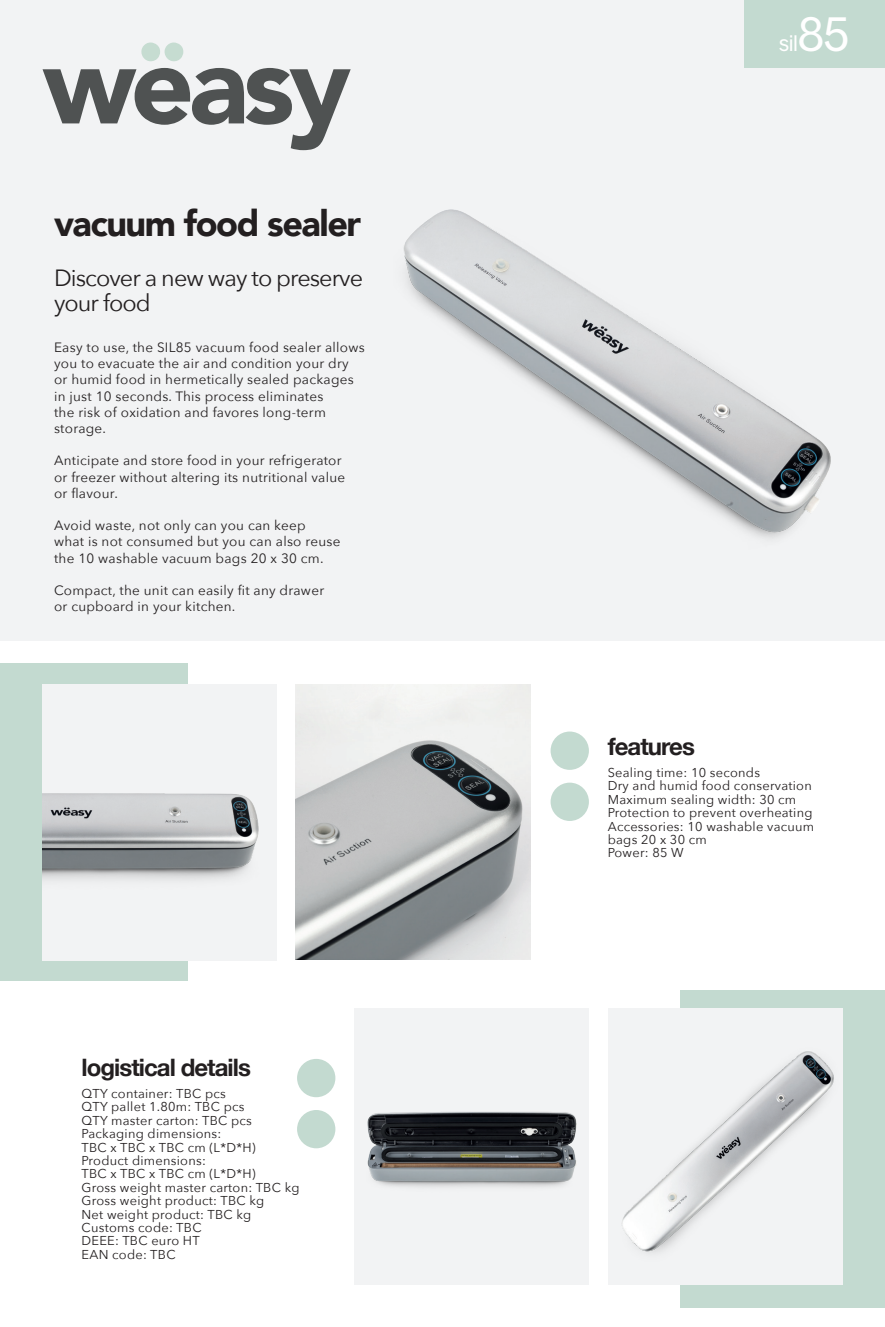
<style>
.page{position:relative;width:885px;height:1327px;background:#fff}
.page>*{position:absolute;margin:0;border:0;box-sizing:border-box;transform-origin:0 0}
.t1{font:900 36px "Avenir";letter-spacing:-.04em;color:#231f20}
.t2{font:700 24px "Helvetica Neue";letter-spacing:-.04em;color:#231f20}
.t3{font:23.4px/25px "Avenir Next";letter-spacing:-.04em;color:#231f20}
.t4{font:22.8px "Radnika Next";color:#fff}
.t5{font:13.5px/16.2px "Avenir Next";letter-spacing:.02em;color:#231f20}
.t6{font:12.9px/13.4px "Avenir Next";letter-spacing:.02em;color:#231f20}
.s1{font-size:48.75px}
</style>
<div class="page">
<div style="left:0;top:0;width:884px;height:640px;background:#f2f3f4"></div>
<div style="left:680px;top:990px;width:204px;height:317px;background:#c3dad0"></div>
<div style="left:0;top:663px;width:188px;height:318px;background:#c3dad0"></div>
<div style="left:354px;top:1008px;width:235px;height:276px;background:#f2f3f4"></div>
<div style="left:607px;top:1008px;width:235px;height:276px;background:#f2f3f4"></div>
<svg style="left:141px;top:43px;width:42px;height:18px"></svg>
<svg style="left:43px;top:68px;width:307px;height:82px"></svg>
<div style="left:550px;top:731px;width:39px;height:39px;background:#c3dad0;border-radius:50%"></div>
<div style="left:297px;top:1059px;width:38px;height:38px;background:#c3dad0;border-radius:50%"></div>
<div style="left:550px;top:782px;width:39px;height:39px;background:#c3dad0;border-radius:50%"></div>
<div style="left:297px;top:1110px;width:38px;height:38px;background:#c3dad0;border-radius:50%"></div>
<div style="left:744px;top:0;width:140px;height:67px;background:#c3dad0"></div>
<img style="left:367px;top:1112px;width:210px;height:75px">
<img style="left:296px;top:684px;width:234px;height:275px">
<img style="left:42px;top:684px;width:235px;height:276px">
<img style="left:607px;top:1008px;width:227px;height:255px">
<img style="left:403px;top:209px;width:428px;height:330px">
<h1 class="t1" style="left:54px;top:192px;width:308px">vacuum food sealer</h1>
<h3 class="t3" style="left:54px;top:264px;width:310px">Discover a new way to preserve your food</h3>
<p class="t5" style="left:54px;top:338px;width:312px">Easy to use, the SIL85 vacuum food sealer allows you to evacuate the air and condition your dry or humid food in hermetically sealed packages in just 10 seconds. This process eliminates<br>the risk of oxidation and favores long-term storage.</p>
<p class="t5" style="left:54px;top:452px;width:293px">Anticipate and store food in your refrigerator or freezer without altering its nutritional value or flavour.</p>
<p class="t5" style="left:54px;top:517px;width:288px">Avoid waste, not only can you can keep<br>what is not consumed but you can also reuse the 10 washable vacuum bags 20 x 30 cm.</p>
<p class="t5" style="left:54px;top:581px;width:271px">Compact, the unit can easily fit any drawer or cupboard in your kitchen.</p>
<h2 class="t2" style="left:82px;top:1048px;width:171px">logistical details</h2>
<p class="t6" style="left:82px;top:1086px;width:219px">QTY container: TBC pcs<br>QTY pallet 1.80m: TBC pcs<br>QTY master carton: TBC pcs<br>Packaging dimensions:<br>TBC x TBC x TBC cm (L*D*H)<br>Product dimensions:<br>TBC x TBC x TBC cm (L*D*H)<br>Gross weight master carton: TBC kg<br>Gross weight product: TBC kg<br>Net weight product: TBC kg<br>Customs code: TBC<br>DEEE: TBC euro HT<br>EAN code: TBC</p>
<h3 class="t4" style="left:778px;top:29px;width:73px">sil<span class="s1">85</span></h3>
<h2 class="t2" style="left:607px;top:727px;width:89px">features</h2>
<p class="t6" style="left:607px;top:765px;width:208px">Sealing time: 10 seconds<br>Dry and humid food conservation<br>Maximum sealing width: 30 cm<br>Protection to prevent overheating<br>Accessories: 10 washable vacuum bags 20 x 30 cm<br>Power: 85 W</p>
</div>
